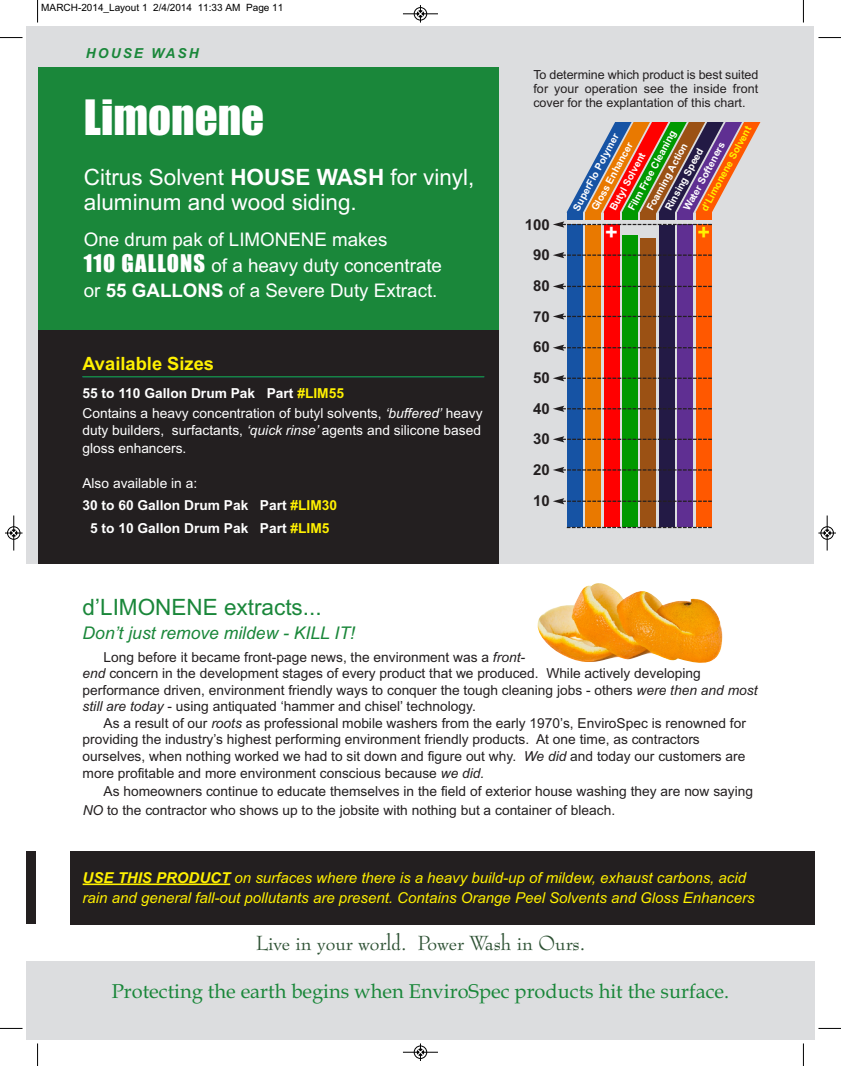
<style>
.page{position:relative;width:841px;height:1066px;background:#fff}
.page>*{position:absolute;margin:0;border:0;box-sizing:border-box;transform-origin:0 0}
.t1{font:45px "Impact";color:#fff}
.t2{font:22.5px/25px "Arial";color:#fff}
.t3{font:22.5px "Arial";color:#1a873a}
.t4{font:22.5px "Impact";color:#fff}
.t5{font:22.5px "Impact";color:#fff101}
.t6{font:20px "Book Antiqua";color:#1a873a}
.t7{font:20px "Bernhard Modern BT";color:#2c5032}
.t8{font:18.75px/26.6px "Arial";color:#fff}
.t9{font:700 18.25px "Arial";color:#fff101}
.t10{font:italic 17.5px "Arial";color:#1a873a}
.t11{font:italic 15px/20px "Arial";color:#fff101}
.t12{font:700 15px/30.6px "Arial";color:#231f20;text-align:center}
.t13{font:13.75px/16.5px "Arial";color:#231f20}
.t14{font:13.75px/20px "Arial";color:#fff}
.t15{font:700 13.75px "Arial";color:#fff}
.t16{font:italic 700 13.75px "Arial";letter-spacing:.15em;color:#1a873a}
.t17{font:12.5px/13.8px "Arial";color:#231f20;text-align:justify}
.t18{font:700 10px "Arial";color:#fff}
.t19{font:10px "Arial";color:#000}
.t20{font:700 10px "Arial";color:#fff101}
.s1{font-weight:700}
.s2{font-family:"Impact";font-size:22.5px}
.s3{font-weight:700;color:#fff101}
.s4{font-style:italic}
.s5{color:#fff101}
</style>
<div class="page">
<div style="left:70px;top:850px;width:744px;height:74px;background:#231f20"></div>
<div style="left:38px;top:960px;width:776px;height:78px;background:#dcdddf"></div>
<div style="left:38px;top:26px;width:775px;height:538px;background:#dcdddf"></div>
<div style="left:38px;top:327px;width:461px;height:236px;background:#231f20"></div>
<div style="left:38px;top:67px;width:461px;height:262px;background:#1a873a"></div>
<hr style="left:83px;top:883px;width:147px;height:1px;background:#fff101">
<hr style="left:82px;top:376px;width:402px;height:1px;background:#0079c2">
<div style="left:658px;top:225px;width:16px;height:301px;background:#231a45"></div>
<div style="left:640px;top:238px;width:16px;height:288px;background:#9b5114"></div>
<div style="left:695px;top:224px;width:16px;height:302px;background:#ff5800"></div>
<div style="left:677px;top:224px;width:15px;height:302px;background:#5f2f92"></div>
<div style="left:585px;top:225px;width:15px;height:301px;background:#e97900"></div>
<div style="left:566px;top:224px;width:16px;height:302px;background:#1653a4"></div>
<div style="left:621px;top:235px;width:16px;height:291px;background:#090"></div>
<div style="left:603px;top:224px;width:16px;height:302px;background:#f00"></div>
<svg style="left:553px;top:122px;width:207px;height:105px"></svg>
<div style="left:566px;top:212px;width:16px;height:8px;background:#1653a4"></div>
<svg style="left:553px;top:252px;width:158px;height:6px"></svg>
<svg style="left:553px;top:283px;width:158px;height:6px"></svg>
<svg style="left:553px;top:313px;width:158px;height:6px"></svg>
<svg style="left:553px;top:344px;width:158px;height:7px"></svg>
<svg style="left:553px;top:375px;width:158px;height:6px"></svg>
<svg style="left:553px;top:405px;width:158px;height:7px"></svg>
<svg style="left:553px;top:436px;width:158px;height:6px"></svg>
<svg style="left:553px;top:466px;width:158px;height:7px"></svg>
<svg style="left:553px;top:498px;width:158px;height:6px"></svg>
<svg style="left:566px;top:526px;width:145px;height:2px"></svg>
<img style="left:537px;top:583px;width:185px;height:80px">
<hr style="left:83px;top:376px;width:401px;height:1px;background:#1a873a">
<div style="left:26px;top:851px;width:10px;height:72px;background:#231f20"></div>
<div style="left:26px;top:960px;width:24px;height:78px;background:#dcdddf"></div>
<div style="left:26px;top:26px;width:12px;height:538px;background:#dcdddf"></div>
<svg style="left:37px;top:0;width:1px;height:22px"></svg>
<svg style="left:0;top:37px;width:22px;height:1px"></svg>
<svg style="left:802px;top:0;width:1px;height:22px"></svg>
<svg style="left:818px;top:37px;width:22px;height:1px"></svg>
<svg style="left:37px;top:1043px;width:1px;height:22px"></svg>
<svg style="left:0;top:1027px;width:22px;height:1px"></svg>
<svg style="left:802px;top:1044px;width:1px;height:21px"></svg>
<svg style="left:819px;top:1027px;width:21px;height:1px"></svg>
<div style="left:413px;top:7px;width:14px;height:13px;border:1px solid #fff;border-radius:50%"></div>
<hr style="left:402px;top:14px;width:36px;height:1px;background:#000">
<div style="left:414px;top:7px;width:12px;height:13px;border:1px solid #000;border-radius:50%"></div>
<svg style="left:417px;top:5px;width:6px;height:18px"></svg>
<div style="left:413px;top:1045px;width:14px;height:13px;border:1px solid #fff;border-radius:50%"></div>
<hr style="left:402px;top:1051px;width:36px;height:1px;background:#000">
<div style="left:414px;top:1045px;width:12px;height:13px;border:1px solid #000;border-radius:50%"></div>
<svg style="left:417px;top:1043px;width:6px;height:17px"></svg>
<hr style="left:14px;top:515px;width:1px;height:35px;background:#000">
<div style="left:7px;top:526px;width:13px;height:13px;border:1px solid #000;border-radius:50%"></div>
<svg style="left:5px;top:529px;width:17px;height:7px"></svg>
<hr style="left:826px;top:515px;width:1px;height:35px;background:#000">
<div style="left:820px;top:526px;width:13px;height:13px;border:1px solid #000;border-radius:50%"></div>
<svg style="left:818px;top:529px;width:17px;height:7px"></svg>
<p class="t19" style="left:41px;top:2px;width:243px">MARCH-2014_Layout 1 2/4/2014 11:33 AM Page 11</p>
<p class="t16" style="left:86px;top:45px;width:114px">HOUSE WASH</p>
<h1 class="t1" style="left:84px;top:93px;width:182px">Limonene</h1>
<h2 class="t2" style="left:84px;top:165px;width:392px">Citrus Solvent <span class="s1">HOUSE WASH</span> for vinyl, aluminum and wood siding.</h2>
<h3 class="t8" style="left:84px;top:226px;width:359px">One drum pak of LIMONENE makes<br><span class="s2">110 GALLONS</span> of a heavy duty concentrate</h3>
<h3 class="t8" style="left:84px;top:277px;width:355px">or <span class="s1">55 GALLONS</span> of a Severe Duty Extract.</h3>
<h3 class="t9" style="left:82px;top:353px;width:133px">Available Sizes</h3>
<p class="t14" style="left:82px;top:383px;width:401px"><span class="s1">55 to 110 Gallon Drum Pak Part</span> <span class="s3">#LIM55<br></span>Contains a heavy concentration of butyl solvents, <span class="s4">‘buffered’</span> heavy</p>
<p class="t14" style="left:82px;top:421px;width:400px;line-height:17.5px">duty builders, surfactants, <span class="s4">‘quick rinse’</span> agents and silicone based gloss enhancers.</p>
<p class="t14" style="left:82px;top:473px;width:116px">Also available in a:</p>
<p class="t15" style="left:82px;top:497px;width:256px">30 to 60 Gallon Drum Pak Part <span class="s5">#LIM30</span></p>
<p class="t15" style="left:90px;top:520px;width:241px">5 to 10 Gallon Drum Pak Part <span class="s5">#LIM5</span></p>
<p class="t17" style="left:533px;top:68px;width:226px">To determine which product is best suited for your operation see the inside front cover for the explantation of this chart.</p>
<p class="t12" style="left:524px;top:209px;width:27px">100<br>90<br>80<br>70<br>60<br>50<br>40<br>30<br>20<br>10</p>
<p class="t20" style="left:698px;top:208px;width:97px;rotate:-62deg">d’Limonene Solvent</p>
<p class="t18" style="left:570px;top:207px;width:87px;rotate:-62deg">SuperFlo Polymer</p>
<p class="t18" style="left:625px;top:207px;width:91px;rotate:-62deg">Film Free Cleaning</p>
<p class="t18" style="left:588px;top:207px;width:78px;rotate:-62deg">Gloss Enhancer</p>
<p class="t18" style="left:680px;top:207px;width:78px;rotate:-62deg">Water Softeners</p>
<p class="t18" style="left:644px;top:207px;width:77px;rotate:-62deg">Foaming Action</p>
<p class="t18" style="left:662px;top:207px;width:71px;rotate:-62deg">Rinsing Speed</p>
<p class="t18" style="left:607px;top:207px;width:65px;rotate:-62deg">Butyl Solvent</p>
<h2 class="t4" style="left:605px;top:219px;width:13px">+</h2>
<h2 class="t5" style="left:697px;top:219px;width:13px">+</h2>
<h2 class="t3" style="left:83px;top:593px;width:240px">d’LIMONENE extracts...</h2>
<p class="t10" style="left:83px;top:622px;width:273px">Don’t just remove mildew - KILL IT!</p>
<p class="t13" style="left:83px;top:648px;width:676px;text-indent:21px">Long before it became front-page news, the environment was a <span class="s4">front-<br>end</span> concern in the development stages of every product that we produced. While actively developing performance driven, environment friendly ways to conquer the tough cleaning jobs - others <span class="s4">were then and most still are today</span> - using antiquated ‘hammer and chisel’ technology.</p>
<p class="t13" style="left:83px;top:714px;width:664px;text-indent:21px">As a result of our <span class="s4">roots</span> as professional mobile washers from the early 1970’s, EnviroSpec is renowned for providing the industry’s highest performing environment friendly products. At one time, as contractors ourselves, when nothing worked we had to sit down and figure out why. <span class="s4">We did</span> and today our customers are more profitable and more environment conscious because <span class="s4">we did.</span></p>
<p class="t13" style="left:83px;top:781px;width:671px;line-height:18.8px;text-indent:21px">As homeowners continue to educate themselves in the field of exterior house washing they are now saying<br><span class="s4">NO</span> to the contractor who shows up to the jobsite with nothing but a container of bleach.</p>
<p class="t11" style="left:83px;top:867px;width:673px"><span class="s1">USE THIS PRODUCT</span> on surfaces where there is a heavy build-up of mildew, exhaust carbons, acid rain and general fall-out pollutants are present. Contains Orange Peel Solvents and Gloss Enhancers</p>
<h3 class="t7" style="left:255px;top:931px;width:331px">Live in your world. Power Wash in Ours.</h3>
<h3 class="t6" style="left:112px;top:978px;width:618px">Protecting the earth begins when EnviroSpec products hit the surface.</h3>
</div>
